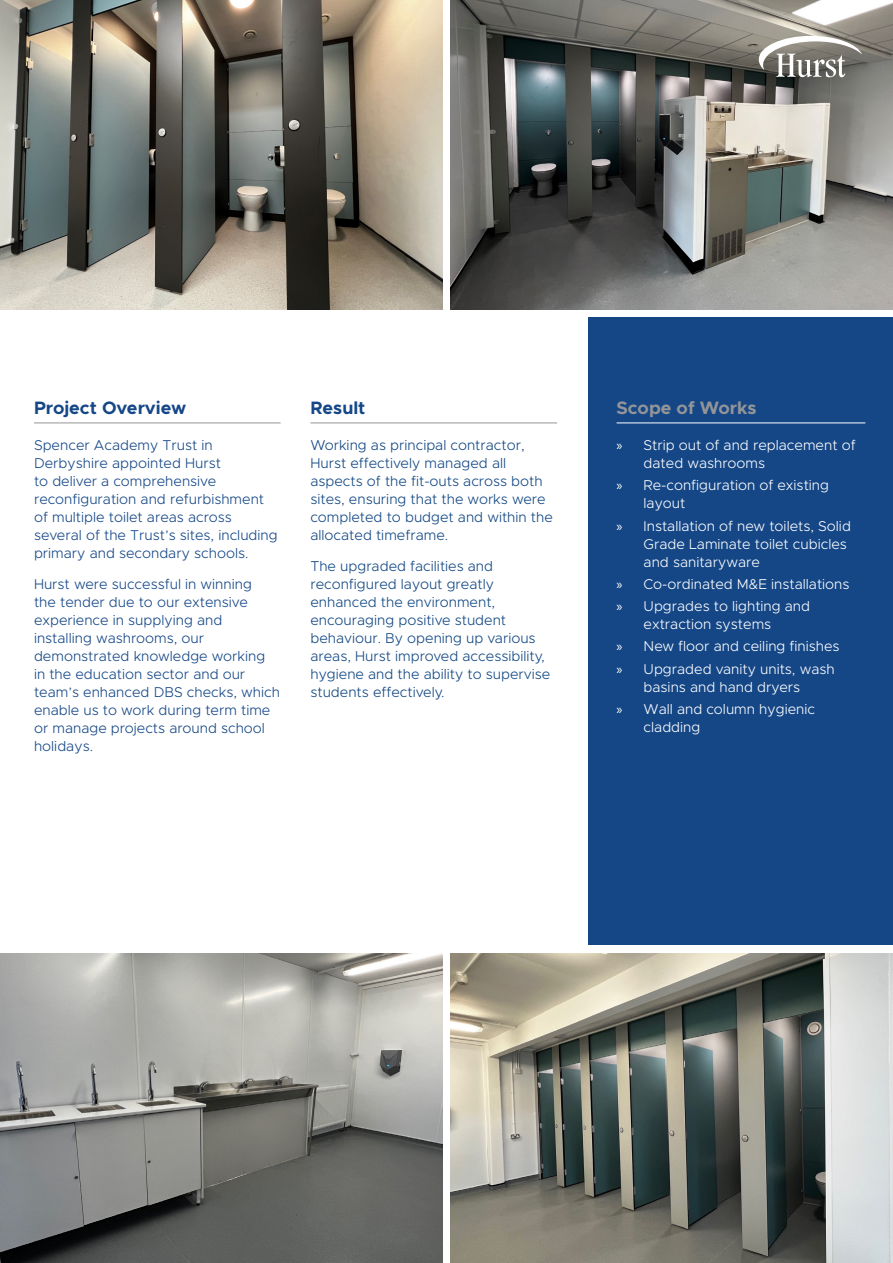
<style>
.page{position:relative;width:893px;height:1263px;background:#fff}
.page>*{position:absolute;margin:0;border:0;box-sizing:border-box;transform-origin:0 0}
.t1{font:700 18px "Metropolis";color:#154787}
.t2{font:700 18px "Metropolis";color:#939598}
.t3{font:300 14.25px/18px "Metropolis";color:#154787}
.t4{font:300 14.25px/18px "Metropolis";color:#114783}
.t5{font:300 14.25px/18px "Metropolis";color:#fff}
.s1{font-family:"Myriad Pro";font-weight:400}
</style>
<div class="page">
<div style="left:589px;top:318px;width:304px;height:627px;background:#154787"></div>
<img style="left:0;top:0;width:442px;height:309px">
<img style="left:451px;top:0;width:442px;height:309px">
<hr style="left:34px;top:422px;width:247px;height:1px;background:#939598">
<hr style="left:310px;top:422px;width:247px;height:1px;background:#939598">
<hr style="left:617px;top:422px;width:248px;height:1px;background:#fff">
<img style="left:0;top:954px;width:442px;height:309px">
<svg style="left:759px;top:36px;width:103px;height:41px"></svg>
<img style="left:451px;top:954px;width:442px;height:309px">
<p class="t1" style="left:34px;top:396px;width:154px">Project Overview</p>
<p class="t3" style="left:34px;top:436px;width:245px">Spencer Academy Trust in<br>Derbyshire appointed Hurst<br>to deliver a comprehensive reconfiguration and refurbishment of multiple toilet areas across several of the Trust’s sites, including primary and secondary schools.</p>
<p class="t3" style="left:34px;top:575px;width:248px">Hurst were successful in winning<br>the tender due to our extensive experience in supplying and installing washrooms, our demonstrated knowledge working in the education sector and our team’s enhanced DBS checks, which enable us to work during term time or manage projects around school holidays.</p>
<p class="t1" style="left:310px;top:396px;width:57px">Result</p>
<p class="t4" style="left:310px;top:436px;width:244px">Working as principal contractor,<br>Hurst effectively managed all aspects of the fit-outs across both sites, ensuring that the works were completed to budget and within the allocated timeframe.</p>
<p class="t4" style="left:310px;top:557px;width:241px">The upgraded facilities and reconfigured layout greatly enhanced the environment, encouraging positive student behaviour. By opening up various areas, Hurst improved accessibility, hygiene and the ability to supervise students effectively.</p>
<p class="t2" style="left:617px;top:396px;width:141px">Scope of Works</p>
<p class="t5" style="left:644px;top:436px;width:214px;text-indent:-27px"><span class="s1">»</span> Strip out of and replacement of dated washrooms</p>
<p class="t5" style="left:644px;top:476px;width:187px;text-indent:-27px"><span class="s1">»</span> Re-configuration of existing layout</p>
<p class="t5" style="left:644px;top:517px;width:209px;text-indent:-27px"><span class="s1">»</span> Installation of new toilets, Solid<br>Grade Laminate toilet cubicles and sanitaryware</p>
<p class="t5" style="left:617px;top:575px;width:234px"><span class="s1">»</span> Co-ordinated M&amp;E installations</p>
<p class="t5" style="left:644px;top:597px;width:168px;text-indent:-27px"><span class="s1">»</span> Upgrades to lighting and extraction systems</p>
<p class="t5" style="left:617px;top:637px;width:225px"><span class="s1">»</span> New floor and ceiling finishes</p>
<p class="t5" style="left:617px;top:660px;width:220px;text-align:center"><span class="s1">»</span> Upgraded vanity units, wash basins and hand dryers</p>
<p class="t5" style="left:644px;top:700px;width:173px;text-indent:-27px"><span class="s1">»</span> Wall and column hygienic cladding</p>
</div>
